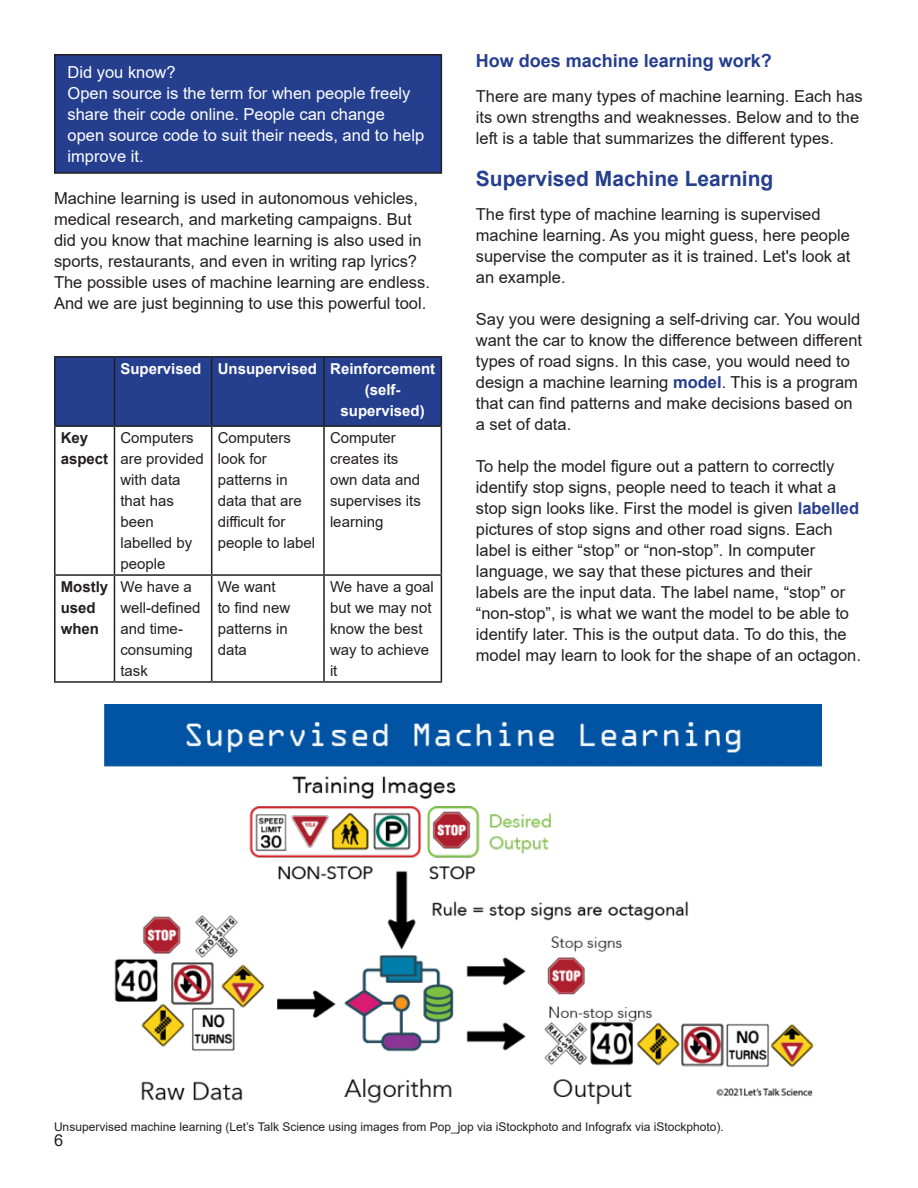
<style>
.page{position:relative;width:918px;height:1188px;background:#fff}
.page>*{position:absolute;margin:0;border:0;box-sizing:border-box;transform-origin:0 0}
.t1{font:700 21px "Arial";color:#253f8e}
.t2{font:700 18px "Arial";color:#253f8e}
.Body_text{font:16.5px/21px "Arial";color:#231f20}
.did_you_know{font:16.5px/21px "Arial";color:#fff}
.Body_text-2{font:15px/21px "Arial";color:#231f20}
.Body_text-3{font:700 15px/21px "Arial";color:#fff;text-align:center}
.Body_text-4{font:700 15px/21px "Arial";color:#231f20}
.t3{font:12px "Arial";color:#231f20}
.s1{font-weight:700;color:#253f8e}
</style>
<div class="page">
<div style="left:55px;top:55px;width:386px;height:118px;background:#253f8e"></div>
<div style="left:54px;top:54px;width:388px;height:120px;border:2px solid #231f20"></div>
<img style="left:104px;top:704px;width:717px;height:401px">
<div style="left:56px;top:358px;width:385px;height:67px;background:#253f8e"></div>
<hr style="left:54px;top:356px;width:60px;height:2px;background:#231f20">
<hr style="left:54px;top:358px;width:2px;height:67px;background:#231f20">
<hr style="left:114px;top:356px;width:98px;height:2px;background:#231f20">
<hr style="left:114px;top:358px;width:1px;height:67px;background:#231f20">
<hr style="left:212px;top:356px;width:112px;height:2px;background:#231f20">
<hr style="left:211px;top:358px;width:1px;height:67px;background:#231f20">
<hr style="left:324px;top:356px;width:118px;height:2px;background:#231f20">
<hr style="left:323px;top:358px;width:2px;height:67px;background:#231f20">
<hr style="left:441px;top:358px;width:1px;height:67px;background:#231f20">
<hr style="left:54px;top:425px;width:60px;height:2px;background:#231f20">
<hr style="left:54px;top:427px;width:2px;height:147px;background:#231f20">
<hr style="left:114px;top:425px;width:98px;height:2px;background:#231f20">
<hr style="left:114px;top:427px;width:1px;height:147px;background:#231f20">
<hr style="left:212px;top:425px;width:112px;height:2px;background:#231f20">
<hr style="left:211px;top:427px;width:1px;height:147px;background:#231f20">
<hr style="left:324px;top:425px;width:118px;height:2px;background:#231f20">
<hr style="left:323px;top:427px;width:2px;height:147px;background:#231f20">
<hr style="left:441px;top:427px;width:1px;height:147px;background:#231f20">
<hr style="left:54px;top:574px;width:60px;height:2px;background:#231f20">
<hr style="left:54px;top:576px;width:2px;height:105px;background:#231f20">
<hr style="left:114px;top:574px;width:98px;height:2px;background:#231f20">
<hr style="left:114px;top:576px;width:1px;height:105px;background:#231f20">
<hr style="left:212px;top:574px;width:112px;height:2px;background:#231f20">
<hr style="left:211px;top:576px;width:1px;height:105px;background:#231f20">
<hr style="left:324px;top:574px;width:118px;height:2px;background:#231f20">
<hr style="left:323px;top:576px;width:2px;height:105px;background:#231f20">
<hr style="left:441px;top:576px;width:1px;height:105px;background:#231f20">
<hr style="left:54px;top:681px;width:60px;height:2px;background:#231f20">
<hr style="left:114px;top:681px;width:98px;height:2px;background:#231f20">
<hr style="left:212px;top:681px;width:112px;height:2px;background:#231f20">
<hr style="left:324px;top:681px;width:118px;height:2px;background:#231f20">
<p class="did_you_know" style="left:68px;top:62px;width:110px">Did you know?</p>
<p class="did_you_know" style="left:68px;top:83px;width:358px">Open source is the term for when people freely share their code online. People can change open source code to suit their needs, and to help improve it.</p>
<p class="Body_text" style="left:54px;top:188px;width:378px">Machine learning is used in autonomous vehicles, medical research, and marketing campaigns. But did you know that machine learning is also used in sports, restaurants, and even in writing rap lyrics?<br>The possible uses of machine learning are endless.<br>And we are just beginning to use this powerful tool.</p>
<p class="Body_text-3" style="left:120px;top:358px;width:82px">Supervised</p>
<p class="Body_text-3" style="left:218px;top:358px;width:101px">Unsupervised</p>
<p class="Body_text-3" style="left:330px;top:358px;width:107px">Reinforcement (self&shy;supervised)</p>
<p class="Body_text-4" style="left:61px;top:427px;width:49px">Key aspect</p>
<p class="Body_text-2" style="left:120px;top:427px;width:85px">Computers are provided with data that has been labelled by people</p>
<p class="Body_text-2" style="left:218px;top:427px;width:99px">Computers look for patterns in data that are difficult for people to label</p>
<p class="Body_text-2" style="left:330px;top:427px;width:92px">Computer creates its own data and supervises its learning</p>
<p class="Body_text-4" style="left:61px;top:576px;width:49px">Mostly used when</p>
<p class="Body_text-2" style="left:120px;top:576px;width:82px">We have a well-defined and time&shy;consuming task</p>
<p class="Body_text-2" style="left:218px;top:576px;width:74px">We want to find new patterns in data</p>
<p class="Body_text-2" style="left:330px;top:576px;width:105px">We have a goal but we may not know the best way to achieve it</p>
<h4 class="t2" style="left:476px;top:48px;width:298px">How does machine learning work?</h4>
<p class="Body_text" style="left:476px;top:85px;width:389px">There are many types of machine learning. Each has its own strengths and weaknesses. Below and to the left is a table that summarizes the different types.</p>
<h4 class="t1" style="left:476px;top:163px;width:299px">Supervised Machine Learning</h4>
<p class="Body_text" style="left:476px;top:204px;width:376px">The first type of machine learning is supervised machine learning. As you might guess, here people supervise the computer as it is trained. Let's look at an example.</p>
<p class="Body_text" style="left:476px;top:309px;width:388px">Say you were designing a self-driving car. You would want the car to know the difference between different types of road signs. In this case, you would need to design a machine learning <span class="s1">model</span>. This is a program that can find patterns and make decisions based on a set of data.</p>
<p class="Body_text" style="left:476px;top:456px;width:387px">To help the model figure out a pattern to correctly identify stop signs, people need to teach it what a stop sign looks like. First the model is given <span class="s1">labelled </span>pictures of stop signs and other road signs. Each label is either “stop” or “non-stop”. In computer language, we say that these pictures and their<br>labels are the input data. The label name, “stop” or “non-stop”, is what we want the model to be able to identify later. This is the output data. To do this, the model may learn to look for the shape of an octagon.</p>
<p class="t3" style="left:54px;top:1118px;width:671px">Unsupervised machine learning (Let’s Talk Science using images from Pop_jop via iStockphoto and Infografx via iStockphoto).</p>
<p class="Body_text" style="left:54px;top:1130px;width:11px">6</p>
</div>
